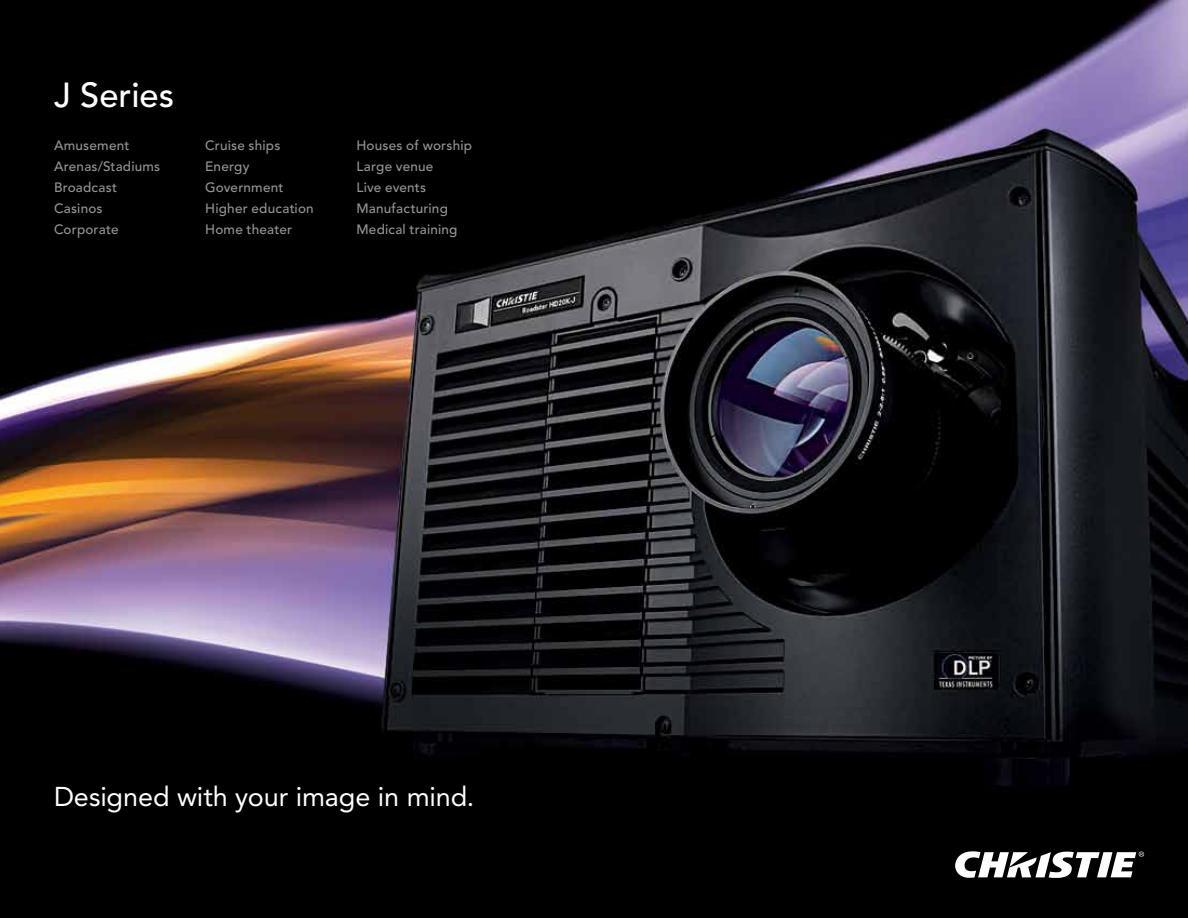
<style>
.page{position:relative;width:1188px;height:918px;background:#fff}
.page>*{position:absolute;margin:0;border:0;box-sizing:border-box;transform-origin:0 0}
.t1{font:500 34.5px "Avenir";color:#fff}
.t2{font:27px "Avenir";letter-spacing:-.005em;color:#fff}
.t3{font:500 13.5px/21px "Avenir";letter-spacing:.015em;color:#939598}
</style>
<div class="page">
<img style="left:0;top:0;width:1188px;height:918px">
<svg style="left:955px;top:850px;width:189px;height:28px"></svg>
<h1 class="t1" style="left:54px;top:76px;width:122px">J Series</h1>
<p class="t3" style="left:54px;top:135px;width:108px">Amusement<br>Arenas/Stadiums<br>Broadcast<br>Casinos<br>Corporate</p>
<p class="t3" style="left:205px;top:135px;width:110px">Cruise ships<br>Energy<br>Government<br>Higher education<br>Home theater</p>
<p class="t3" style="left:356px;top:135px;width:117px">Houses of worship<br>Large venue<br>Live events<br>Manufacturing<br>Medical training</p>
<h2 class="t2" style="left:54px;top:781px;width:422px">Designed with your image in mind.</h2>
</div>
